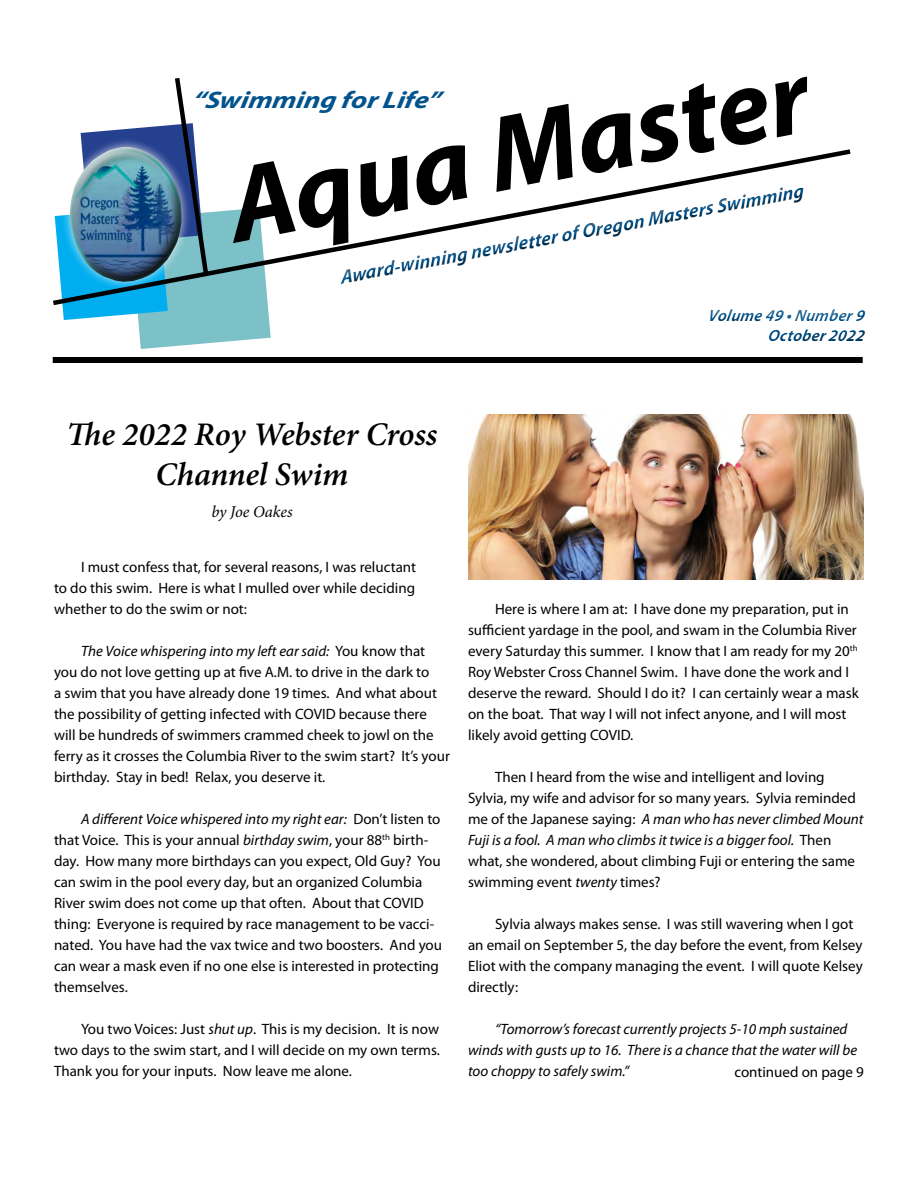
<style>
.page{position:relative;width:918px;height:1188px;background:#fff}
.page>*{position:absolute;margin:0;border:0;box-sizing:border-box;transform-origin:0 0}
.t1{font:italic 700 108px "Myriad Pro";color:#000}
.t2{font:italic 600 33px/39.6px "Minion Pro";letter-spacing:-.005em;color:#000;text-align:center}
.t3{font:italic 700 24px "Myriad Pro";color:#00538d;scale:1.2 1}
.t4{font:italic 700 19.5px "Myriad Pro";color:#00538d}
.t5{font:italic 700 16.5px/19.8px "Myriad Pro";color:#00538d;text-align:right}
.t6{font:italic 16.5px "Minion Pro";letter-spacing:-.01em;color:#000}
.t7{font:15px/21px "Myriad Pro";color:#000}
.t8{font:italic 15px/21px "Myriad Pro";color:#000}
.s1{font-style:italic}
</style>
<div class="page">
<div style="left:693px;top:305px;width:192px;height:47px;background:#000;opacity:.75"></div>
<svg style="left:53px;top:149px;width:802px;height:159px"></svg>
<div style="left:53px;top:357px;width:810px;height:6px;background:#000"></div>
<svg style="left:55px;top:78px;width:216px;height:271px"></svg>
<div style="left:57px;top:147px;width:137px;height:136px;background:#fff;opacity:.75"></div>
<div style="left:59px;top:147px;width:119px;height:109px;background:#fff;opacity:.75"></div>
<div style="left:70px;top:163px;width:123px;height:120px;background:#000;opacity:.75"></div>
<img style="left:468px;top:414px;width:396px;height:166px">
<h1 class="t1" style="left:216px;top:138px;width:591px;rotate:-11deg">Aqua Master</h1>
<h3 class="t3" style="left:192px;top:84px;width:208px">“Swimming for Life”</h3>
<h3 class="t4" style="left:338px;top:266px;width:473px;rotate:-11deg">Award-winning newsletter of Oregon Masters Swimming</h3>
<p class="t5" style="left:708px;top:305px;width:161px">Volume 49 •Number9<br>October2022</p>
<h2 class="t2" style="left:67px;top:415px;width:372px">The 2022 Roy Webster Cross<br>Channel Swim</h2>
<p class="t6" style="left:211px;top:500px;width:83px">by Joe Oakes</p>
<p class="t7" style="left:54px;top:556px;width:364px;text-align:justify;text-indent:27px">I must confess that, for several reasons, I was reluctant to do this swim. Here is what I mulled over while deciding whether to do the swim or not:</p>
<p class="t7" style="left:54px;top:640px;width:397px;text-indent:27px"><span class="s1">The Voice whispering into my left ear said:</span> You know that you do not love getting up at five A.M. to drive in the dark to<br>a swim that you have already done 19 times. And what about the possibility of getting infected with COVID because there will be hundreds of swimmers crammed cheek to jowl on the ferry as it crosses the Columbia River to the swim start? It’s your birthday. Stay in bed! Relax, you deserve it.</p>
<p class="t7" style="left:54px;top:808px;width:390px;text-indent:27px"><span class="s1">A different Voice whispered into my right ear:</span> Don’t listen to that Voice. This is your annual <span class="s1">birthday swim</span>, your 88<sup>th</sup> birth&shy;day. How many more birthdays can you expect, Old Guy? You can swim in the pool every day, but an organized Columbia River swim does not come up that often. About that COVID thing: Everyone is required by race management to be vacci&shy;nated. You have had the vax twice and two boosters. And you can wear a mask even if no one else is interested in protecting themselves.</p>
<p class="t7" style="left:54px;top:1018px;width:387px;text-align:justify;text-indent:27px">You two Voices: Just <span class="s1">shut up</span>. This is my decision. It is now two days to the swim start, and I will decide on my own terms.<br>Thank you for your inputs. Now leave me alone.</p>
<p class="t7" style="left:468px;top:598px;width:392px;text-indent:27px">Here is where I am at: I have done my preparation, put in sufficient yardage in the pool, and swam in the Columbia River every Saturday this summer. I know that I am ready for my 20<sup>th </sup>Roy Webster Cross Channel Swim. I have done the work and I deserve the reward. Should I do it? I can certainly wear a mask on the boat. That way I will not infect anyone, and I will most likely avoid getting COVID.</p>
<p class="t7" style="left:468px;top:766px;width:397px;text-indent:27px">Then I heard from the wise and intelligent and loving Sylvia, my wife and advisor for so many years. Sylvia reminded me of the Japanese saying: <span class="s1">A man who has never climbed Mount Fuji is a fool. A man who climbs it twice is a bigger fool.</span> Then what, she wondered, about climbing Fuji or entering the same swimming event <span class="s1">twenty</span> times?</p>
<p class="t7" style="left:468px;top:913px;width:396px;text-indent:27px">Sylvia always makes sense. I was still wavering when I got an email on September 5, the day before the event, from Kelsey Eliot with the company managing the event. I will quote Kelsey directly:</p>
<p class="t8" style="left:468px;top:1018px;width:391px;text-indent:27px">“Tomorrow’s forecast currently projects 5-10 mph sustained winds with gusts up to 16. There is a chance that the water will be too choppy to safely swim.”</p>
<p class="t7" style="left:734px;top:1061px;width:131px">continued on page 9</p>
</div>
